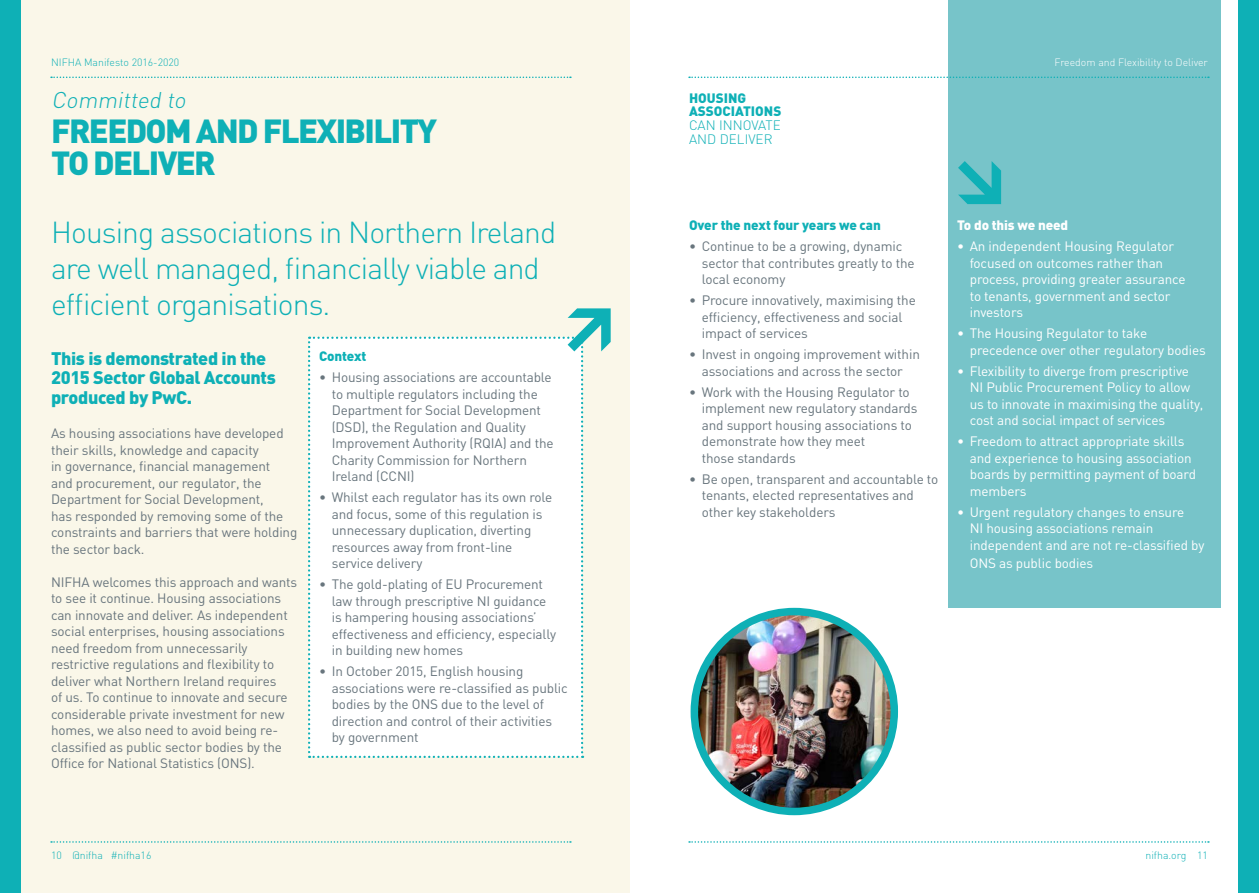
<style>
.page{position:relative;width:1259px;height:893px;background:#fff}
.page>*{position:absolute;margin:0;border:0;box-sizing:border-box;transform-origin:0 0}
.t1{font:900 33px/31.5px "DIN";letter-spacing:-.05em;color:#0eb0b6}
.t2{font:300 30px/36px "DIN";letter-spacing:-.03em;color:#0eb0b6}
.t3{font:italic 300 22.5px "DIN";color:#0eb0b6}
.t4{font:900 18px/19.5px "DIN";letter-spacing:-.02em;color:#0eb0b6}
.t5{font:13.5px/16.5px "DIN";letter-spacing:-.01em;color:#68757d}
.t6{font:13.5px/16.5px "DIN";letter-spacing:-.01em;color:#fff}
.t7{font:900 13.5px/13.5px "DIN";letter-spacing:-.01em;color:#0eb0b6}
.t8{font:300 13.5px/13.5px "DIN";color:#0eb0b6}
.t9{font:900 13.5px "DIN";letter-spacing:-.01em;color:#fff}
.t10{font:300 10.5px "DIN";color:#0eb0b6}
.t11{font:300 10.5px "DIN";color:#fff}
</style>
<div class="page">
<div style="left:0;top:0;width:629px;height:893px;background:#faf7e9"></div>
<div style="left:948px;top:0;width:272px;height:608px;background:#77c4c9"></div>
<svg style="left:689px;top:77px;width:520px;height:1px"></svg>
<svg style="left:51px;top:77px;width:520px;height:1px"></svg>
<svg style="left:689px;top:841px;width:520px;height:2px"></svg>
<svg style="left:51px;top:841px;width:520px;height:2px"></svg>
<div style="left:1238px;top:0;width:21px;height:893px;background:#0eb0b6"></div>
<div style="left:0;top:0;width:21px;height:893px;background:#0eb0b6"></div>
<img style="left:694px;top:612px;width:200px;height:199px;border-radius:100px">
<div style="left:690px;top:608px;width:208px;height:207px;border:8px solid #0eb0b6;border-radius:50%"></div>
<svg style="left:308px;top:308px;width:302px;height:450px;background:#fafcfa"></svg>
<svg style="left:958px;top:161px;width:43px;height:43px"></svg>
<p class="t10" style="left:51px;top:55px;width:130px">NIFHA Manifesto 2016-2020</p>
<h3 class="t3" style="left:51px;top:87px;width:140px">Committed to</h3>
<p class="t7" style="left:689px;top:91px;width:94px">HOUSING<br>ASSOCIATIONS</p>
<p class="t8" style="left:689px;top:118px;width:93px">CAN INNOVATE<br>AND DELIVER</p>
<h1 class="t1" style="left:51px;top:114px;width:388px">FREEDOM AND FLEXIBILITY<br>TO DELIVER</h1>
<h2 class="t2" style="left:51px;top:214px;width:507px">Housing associations in Northern Ireland are well managed, financially viable and efficient organisations.</h2>
<h3 class="t4" style="left:51px;top:348px;width:226px">This is demonstrated in the<br>2015 Sector Global Accounts produced by PwC.</h3>
<p class="t5" style="left:51px;top:425px;width:248px">As housing associations have developed their skills, knowledge and capacity<br>in governance, financial management<br>and procurement, our regulator, the Department for Social Development,<br>has responded by removing some of the constraints and barriers that were holding the sector back.</p>
<p class="t5" style="left:51px;top:573px;width:248px">NIFHA welcomes this approach and wants to see it continue. Housing associations can innovate and deliver. As independent social enterprises, housing associations need freedom from unnecessarily restrictive regulations and flexibility to deliver what Northern Ireland requires<br>of us. To continue to innovate and secure considerable private investment for new homes, we also need to avoid being re&shy;classified as public sector bodies by the Office for National Statistics (ONS).</p>
<p class="t7" style="left:319px;top:349px;width:49px">Context</p>
<p class="t5" style="left:332px;top:369px;width:223px;text-indent:-13px">• Housing associations are accountable to multiple regulators including the Department for Social Development (DSD), the Regulation and Quality Improvement Authority (RQIA) and the Charity Commission for Northern Ireland (CCNI)</p>
<p class="t5" style="left:332px;top:489px;width:222px;text-indent:-13px">• Whilst each regulator has its own role and focus, some of this regulation is unnecessary duplication, diverting resources away from front-line service delivery</p>
<p class="t5" style="left:332px;top:576px;width:226px;text-indent:-13px">• The gold-plating of EU Procurement law through prescriptive NI guidance is hampering housing associations’ effectiveness and efficiency, especially in building new homes</p>
<p class="t5" style="left:332px;top:663px;width:237px;text-indent:-13px">• In October 2015, English housing associations were re-classified as public bodies by the ONS due to the level of direction and control of their activities by government</p>
<p class="t7" style="left:689px;top:218px;width:193px">Over the next four years we can</p>
<p class="t5" style="left:702px;top:238px;width:214px;text-indent:-13px">• Continue to be a growing, dynamic sector that contributes greatly to the local economy</p>
<p class="t5" style="left:702px;top:292px;width:216px;text-indent:-13px">• Procure innovatively, maximising the efficiency, effectiveness and social impact of services</p>
<p class="t5" style="left:689px;top:346px;width:232px;text-align:center">• Invest in ongoing improvement within associations and across the sector</p>
<p class="t5" style="left:702px;top:384px;width:217px;text-indent:-13px">• Work with the Housing Regulator to implement new regulatory standards and support housing associations to demonstrate how they meet<br>those standards</p>
<p class="t5" style="left:702px;top:471px;width:238px;text-indent:-13px">• Be open, transparent and accountable to tenants, elected representatives and other key stakeholders</p>
<p class="t11" style="left:1054px;top:55px;width:155px">Freedom and Flexibility to Deliver</p>
<p class="t9" style="left:957px;top:216px;width:113px">To do this we need</p>
<p class="t6" style="left:969px;top:238px;width:217px;text-indent:-13px">• An independent Housing Regulator focused on outcomes rather than process, providing greater assurance to tenants, government and sector investors</p>
<p class="t6" style="left:969px;top:325px;width:237px;text-indent:-13px">• The Housing Regulator to take precedence over other regulatory bodies</p>
<p class="t6" style="left:969px;top:363px;width:235px;text-indent:-13px">• Flexibility to diverge from prescriptive NI Public Procurement Policy to allow us to innovate in maximising the quality, cost and social impact of services</p>
<p class="t6" style="left:969px;top:433px;width:228px;text-indent:-13px">• Freedom to attract appropriate skills and experience to housing association boards by permitting payment of board members</p>
<p class="t6" style="left:969px;top:504px;width:236px;text-indent:-13px">• Urgent regulatory changes to ensure<br>NI housing associations remain independent and are not re-classified by</p>
<p class="t6" style="left:969px;top:555px;width:125px">ONS as public bodies</p>
<p class="t10" style="left:51px;top:849px;width:102px">10 @nifha #nifha16</p>
<p class="t10" style="left:1145px;top:849px;width:64px">nifha.org 11</p>
</div>
